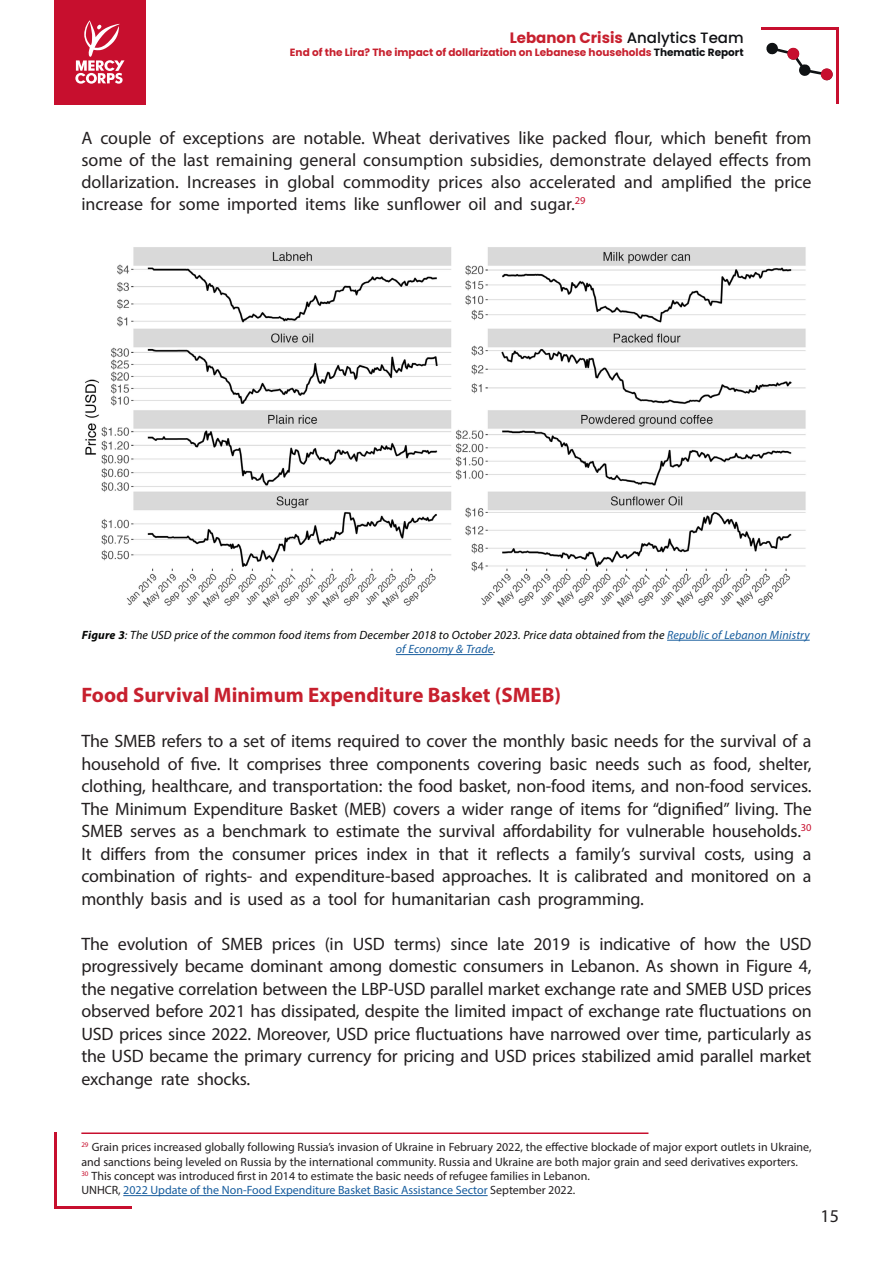
<style>
.page{position:relative;width:893px;height:1263px;background:#fff}
.page>*{position:absolute;margin:0;border:0;box-sizing:border-box;transform-origin:0 0}
.t1{font:700 21px "Myriad Pro";color:#c7202e}
.t2{font:18px/22.5px "Myriad Pro";letter-spacing:-.01em;color:#231f20;text-align:justify}
.t3{font:700 15px "Poppins";color:#c7202e}
.t4{font:12px/14.4px "Myriad Pro";color:#231f20}
.t5{font:italic 12px/14.4px "Myriad Pro";letter-spacing:.01em;color:#040503;text-align:center}
.t6{font:12px "Myriad Pro";color:#175d9e}
.t7{font:700 10.5px "Poppins";color:#c7202e}
.s1{font-weight:500;color:#0f1013}
.s2{color:#0f1013}
.s3{font-weight:700}
.s4{color:#175d9e}
.s5{color:#231f20}
</style>
<div class="page">
<div style="left:54px;top:0;width:92px;height:104px;background:#c70f2e"></div>
<svg style="left:75px;top:20px;width:49px;height:64px"></svg>
<hr style="left:55px;top:1207px;width:77px;height:2px;background:#c70f2e">
<hr style="left:54px;top:1132px;width:3px;height:77px;background:#c70f2e">
<svg style="left:766px;top:42px;width:67px;height:38px"></svg>
<hr style="left:761px;top:28px;width:77px;height:2px;background:#c70f2e">
<hr style="left:836px;top:28px;width:3px;height:76px;background:#c70f2e">
<div style="left:787px;top:48px;width:12px;height:12px;background:#c70f2e;border-radius:50%"></div>
<div style="left:821px;top:68px;width:12px;height:12px;background:#c70f2e;border-radius:50%"></div>
<hr style="left:123px;top:1195px;width:365px;height:1px;background:#175d9e">
<hr style="left:81px;top:1132px;width:567px;height:2px;background:#c70f2e">
<hr style="left:667px;top:640px;width:143px;height:1px;background:#175d9e">
<hr style="left:396px;top:654px;width:97px;height:1px;background:#175d9e">
<img style="left:85px;top:247px;width:721px;height:360px">
<p class="t3" style="left:510px;top:30px;width:236px">Lebanon Crisis <span class="s1">Analytics Team</span></p>
<p class="t7" style="left:290px;top:46px;width:455px">End of the Lira? The impact of dollarization on Lebanese households <span class="s2">Thematic Report</span></p>
<p class="t2" style="left:81px;top:127px;width:732px;line-height:21.9px">A couple of exceptions are notable. Wheat derivatives like packed flour, which benefit from some of the last remaining general consumption subsidies, demonstrate delayed effects from dollarization. Increases in global commodity prices also accelerated and amplified the price increase for some imported items like sunflower oil and sugar.<sup>29</sup></p>
<p class="t5" style="left:82px;top:627px;width:729px"><span class="s3">Figure 3</span>: The USD price of the common food items from December 2018 to October 2023. Price data obtained from the <span class="s4">Republic of Lebanon Ministry of Economy &amp; Trade</span>.</p>
<p class="t1" style="left:81px;top:682px;width:481px">Food Survival Minimum Expenditure Basket (SMEB)</p>
<p class="t2" style="left:81px;top:730px;width:732px">The SMEB refers to a set of items required to cover the monthly basic needs for the survival of a household of five. It comprises three components covering basic needs such as food, shelter, clothing, healthcare, and transportation: the food basket, non-food items, and non-food services.<br>The Minimum Expenditure Basket (MEB) covers a wider range of items for “dignified” living. The SMEB serves as a benchmark to estimate the survival affordability for vulnerable households.<sup>30<br></sup>It differs from the consumer prices index in that it reflects a family’s survival costs, using a combination of rights- and expenditure-based approaches. It is calibrated and monitored on a monthly basis and is used as a tool for humanitarian cash programming.</p>
<p class="t2" style="left:81px;top:932px;width:732px">The evolution of SMEB prices (in USD terms) since late 2019 is indicative of how the USD progressively became dominant among domestic consumers in Lebanon. As shown in Figure 4, the negative correlation between the LBP-USD parallel market exchange rate and SMEB USD prices observed before 2021 has dissipated, despite the limited impact of exchange rate fluctuations on USD prices since 2022. Moreover, USD price fluctuations have narrowed over time, particularly as the USD became the primary currency for pricing and USD prices stabilized amid parallel market exchange rate shocks.</p>
<p class="t4" style="left:81px;top:1140px;width:732px"><sup>29</sup> Grain prices increased globally following Russia’s invasion of Ukraine in February 2022, the effective blockade of major export outlets in Ukraine, and sanctions being leveled on Russia by the international community. Russia and Ukraine are both major grain and seed derivatives exporters.</p>
<p class="t4" style="left:81px;top:1168px;width:510px"><sup>30</sup> This concept was introduced first in 2014 to estimate the basic needs of refugee families in Lebanon.</p>
<p class="t6" style="left:81px;top:1183px;width:495px"><span class="s5">UNHCR,</span> 2022 Update of the Non-Food Expenditure Basket Basic Assistance Sector <span class="s5">September 2022.</span></p>
<p class="t2" style="left:820px;top:1205px;width:20px">15</p>
</div>
